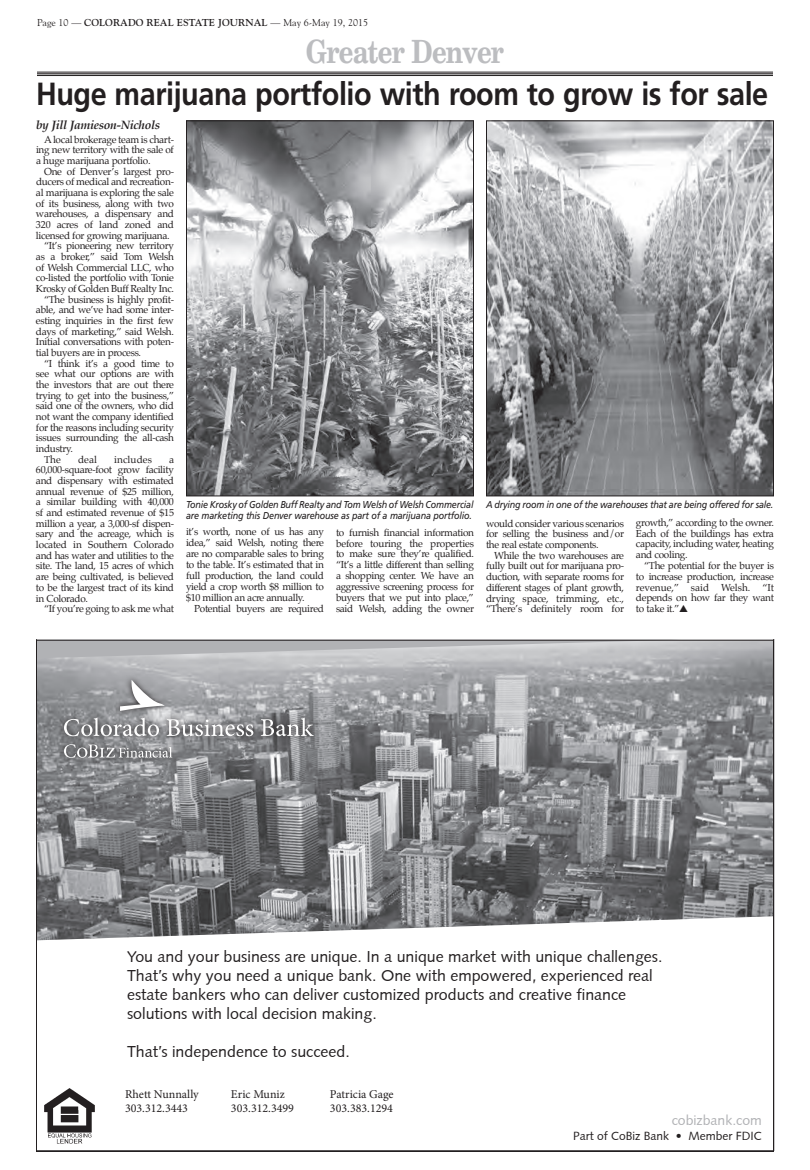
<style>
.page{position:relative;width:810px;height:1170px;background:#fff}
.page>*{position:absolute;margin:0;border:0;box-sizing:border-box;transform-origin:0 0}
.t1{font:700 32px "Frutiger LT Std";letter-spacing:-.015em;color:#231f20;scale:.9 1}
.t2{font:700 32px "Century Schoolbook BT";letter-spacing:-.03em;color:#bcbdc0;scale:.8 1}
.t3{font:16px/19.2px "Syntax";color:#231f20}
.t4{font:14px "Syntax";color:#b1b2b5}
.t5{font:12px "Minion Pro";color:#231f20}
.t6{font:12px "Syntax";color:#231f20}
.t7{font:italic 700 12px "Palatino";letter-spacing:-.025em;color:#231f20}
.t8{font:10px/10.7px "Palatino";letter-spacing:-.03em;color:#231f20;text-align:justify}
.t9{font:italic 10px/11px "Frutiger LT Std";letter-spacing:-.02em;color:#231f20;scale:.9 1}
.t10{font:700 10px "Goudy Std";color:#231f20}
.t11{font:10px "Palatino";letter-spacing:.01em;color:#231f20}
.s1{font-weight:400}
</style>
<div class="page">
<hr style="left:37px;top:72px;width:736px;height:1px;background:#231f20">
<hr style="left:37px;top:73px;width:736px;height:1px;background:#231f20">
<hr style="left:37px;top:75px;width:736px;height:1px;background:#231f20">
<img style="left:188px;top:122px;width:284px;height:372px">
<div style="left:186px;top:120px;width:288px;height:376px;border:1px solid #231f20"></div>
<img style="left:488px;top:122px;width:284px;height:372px">
<div style="left:486px;top:120px;width:288px;height:376px;border:1px solid #231f20"></div>
<svg style="left:38px;top:642px;width:734px;height:299px;background:#909194"></svg>
<svg style="left:57px;top:673px;width:262px;height:90px;background:#98999c"></svg>
<svg style="left:64px;top:718px;width:95px;height:18px;background:#9e9ea0"></svg>
<svg style="left:167px;top:719px;width:86px;height:17px"></svg>
<svg style="left:261px;top:718px;width:53px;height:18px"></svg>
<svg style="left:120px;top:680px;width:45px;height:31px"></svg>
<svg style="left:64px;top:744px;width:108px;height:14px;background:#98999b"></svg>
<img style="left:44px;top:1088px;width:51px;height:56px">
<p class="t10" style="left:37px;top:17px;width:332px"><span class="s1">Page 10 —</span> COLORADO REAL ESTATE JOURNAL <span class="s1">— May 6-May 19, 2015</span></p>
<h1 class="t2" style="left:306px;top:31px;width:249px">Greater Denver</h1>
<h1 class="t1" style="left:36px;top:75px;width:815px">Huge marijuana portfolio with room to grow is for sale</h1>
<p class="t7" style="left:36px;top:115px;width:126px">by Jill Jamieson-Nichols</p>
<p class="t8" style="left:36px;top:134px;width:139px;text-indent:8px">A local brokerage team is chart&shy;ing new territory with the sale of a huge marijuana portfolio.</p>
<p class="t8" style="left:44px;top:166px;width:131px">One of Denver’s largest pro-</p>
<p class="t8" style="left:36px;top:177px;width:139px">ducers of medical and recreation-</p>
<p class="t8" style="left:36px;top:187px;width:140px">al marijuana is exploring the sale</p>
<p class="t8" style="left:36px;top:198px;width:139px">of its business, along with two</p>
<p class="t8" style="left:36px;top:209px;width:140px">warehouses, a dispensary and</p>
<p class="t8" style="left:36px;top:219px;width:140px">320 acres of land zoned and</p>
<p class="t8" style="left:36px;top:230px;width:135px">licensed for growing marijuana.</p>
<p class="t8" style="left:44px;top:241px;width:131px">“It’s pioneering new territory</p>
<p class="t8" style="left:36px;top:251px;width:140px">as a broker,” said Tom Welsh</p>
<p class="t8" style="left:36px;top:262px;width:139px">of Welsh Commercial LLC, who</p>
<p class="t8" style="left:36px;top:273px;width:140px">co-listed the portfolio with Tonie</p>
<p class="t8" style="left:36px;top:283px;width:140px">Krosky of Golden Buff Realty Inc.</p>
<p class="t8" style="left:44px;top:294px;width:131px">“The business is highly profit-</p>
<p class="t8" style="left:36px;top:305px;width:139px">able, and we’ve had some inter-</p>
<p class="t8" style="left:36px;top:315px;width:139px">esting inquiries in the first few</p>
<p class="t8" style="left:36px;top:326px;width:140px">days of marketing,” said Welsh.</p>
<p class="t8" style="left:36px;top:337px;width:139px">Initial conversations with poten-</p>
<p class="t8" style="left:36px;top:347px;width:107px">tial buyers are in process.</p>
<p class="t8" style="left:44px;top:358px;width:131px">“I think it’s a good time to</p>
<p class="t8" style="left:36px;top:369px;width:139px">see what our options are with</p>
<p class="t8" style="left:36px;top:379px;width:139px">the investors that are out there</p>
<p class="t8" style="left:36px;top:390px;width:140px">trying to get into the business,”</p>
<p class="t8" style="left:36px;top:401px;width:140px">said one of the owners, who did</p>
<p class="t8" style="left:36px;top:411px;width:140px">not want the company identified</p>
<p class="t8" style="left:36px;top:422px;width:140px">for the reasons including security</p>
<p class="t8" style="left:36px;top:433px;width:140px">issues surrounding the all-cash</p>
<p class="t8" style="left:36px;top:443px;width:38px">industry.</p>
<p class="t8" style="left:44px;top:454px;width:18px">The</p>
<p class="t8" style="left:78px;top:454px;width:21px">deal</p>
<p class="t11" style="left:114px;top:451px;width:39px">includes</p>
<p class="t8" style="left:36px;top:454px;width:140px;text-indent:133px">a 60,000-square-foot grow facility and dispensary with estimated annual revenue of $25 million, a similar building with 40,000 sf and estimated revenue of $15 million a year, a 3,000-sf dispen&shy;sary and the acreage, which is located in Southern Colorado and has water and utilities to the site. The land, 15 acres of which are being cultivated, is believed to be the largest tract of its kind in Colorado.</p>
<p class="t8" style="left:44px;top:603px;width:131px">“If you’re going to ask me what</p>
<p class="t9" style="left:186px;top:500px;width:321px">Tonie Krosky of Golden Buff Realty and Tom Welsh of Welsh Commercial are marketing this Denver warehouse as part of a marijuana portfolio.</p>
<p class="t9" style="left:486px;top:500px;width:321px">A drying room in one of the warehouses that are being offered for sale.</p>
<p class="t8" style="left:636px;top:517px;width:140px">growth,” according to the owner.<br>Each of the buildings has extra capacity, including water, heating and cooling.</p>
<p class="t8" style="left:636px;top:560px;width:140px;text-indent:8px">“The potential for the buyer is to increase production, increase revenue,” said Welsh. “It depends on how far they want to take it.”▲</p>
<p class="t8" style="left:336px;top:527px;width:140px;line-height:11px">to furnish financial information before touring the properties to make sure they’re qualified. “It’s a little different than selling a shopping center. We have an aggressive screening process for buyers that we put into place,” said Welsh, adding the owner</p>
<p class="t8" style="left:486px;top:518px;width:140px">would consider various scenarios for selling the business and/or the real estate components.</p>
<p class="t8" style="left:186px;top:526px;width:140px;line-height:11px">it’s worth, none of us has any idea,” said Welsh, noting there are no comparable sales to bring to the table. It’s estimated that in full production, the land could yield a crop worth $8 million to $10 million an acre annually.</p>
<p class="t8" style="left:194px;top:603px;width:131px">Potential buyers are required</p>
<p class="t8" style="left:486px;top:550px;width:140px;text-indent:8px">While the two warehouses are fully built out for marijuana pro&shy;duction, with separate rooms for different stages of plant growth, drying space, trimming, etc., “There’s definitely room for</p>
<p class="t3" style="left:127px;top:947px;width:537px">You and your business are unique. In a unique market with unique challenges.<br>That’s why you need a unique bank. One with empowered, experienced real estate bankers who can deliver customized products and creative finance solutions with local decision making.</p>
<h2 class="t3" style="left:127px;top:1042px;width:224px">That’s independence to succeed.</h2>
<p class="t5" style="left:125px;top:1086px;width:75px">Rhett Nunnally</p>
<p class="t5" style="left:231px;top:1086px;width:55px">Eric Muniz</p>
<p class="t5" style="left:330px;top:1086px;width:65px">Patricia Gage</p>
<p class="t5" style="left:125px;top:1100px;width:65px">303.312.3443</p>
<p class="t5" style="left:231px;top:1100px;width:65px">303.312.3499</p>
<p class="t5" style="left:330px;top:1100px;width:65px">303.383.1294</p>
<h3 class="t4" style="left:672px;top:1112px;width:92px">cobizbank.com</h3>
<p class="t6" style="left:573px;top:1128px;width:190px">Part of CoBiz Bank • Member FDIC</p>
</div>
